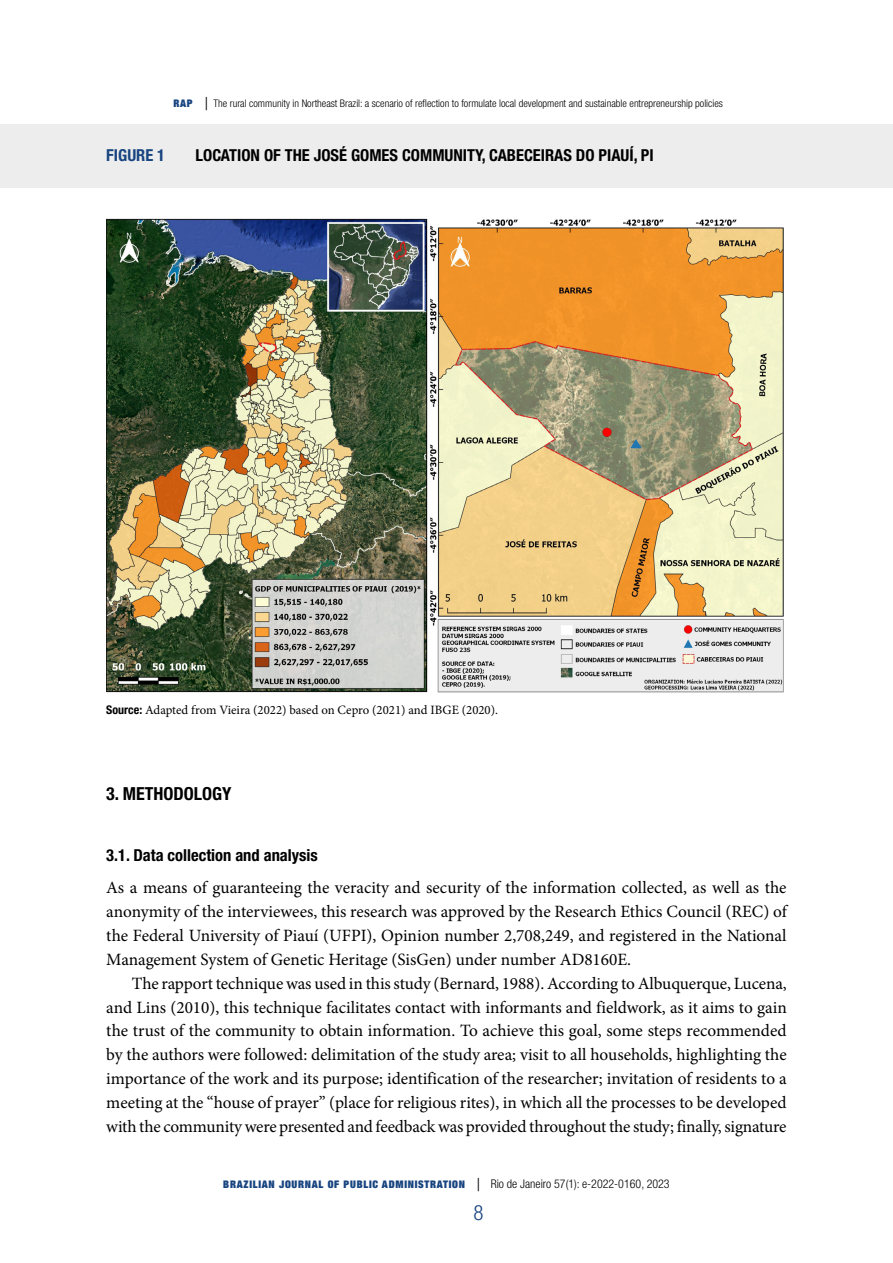
<style>
.page{position:relative;width:893px;height:1263px;background:#fff}
.page>*{position:absolute;margin:0;border:0;box-sizing:border-box;transform-origin:0 0}
.t1{font:300 condensed 21px "Helvetica Neue LT Std";color:#184480}
.t2{font:700 condensed 18px "Helvetica Neue LT Std";color:#000}
.t3{font:17.25px/23.9px "Minion Pro";letter-spacing:-.005em;color:#000;text-align:justify}
.t4{font:700 condensed 16.5px "Helvetica Neue LT Std";color:#000}
.t5{font:700 condensed 16.5px "Helvetica Neue LT Std";color:#184480}
.t6{font:12.75px "Minion Pro";color:#000}
.t7{font:300 condensed 10.5px "Helvetica Neue LT Std";color:#000}
.t8{font:900 expanded 10.5px "Helvetica Neue";letter-spacing:.07em;color:#184480}
.s1{font-family:"Helvetica Neue";font-weight:900;font-stretch:expanded;color:#184480}
.s2{font-size:18px}
.s3{font-family:"Helvetica Neue LT Std";font-weight:700;font-stretch:condensed;font-size:12px}
.s4{font-family:"Helvetica Neue LT Std";font-weight:300;font-stretch:condensed;font-size:18px;color:#000}
.s5{font-family:"Helvetica Neue LT Std";font-weight:300;font-stretch:condensed;font-size:12px;color:#000}
</style>
<div class="page">
<div style="left:0;top:124px;width:892px;height:63px;background:#ededed"></div>
<img style="left:106px;top:218px;width:678px;height:475px">
<p class="t7" style="left:173px;top:98px;width:551px"><span class="s1">RAP</span> <span class="s2">|</span> The rural community in Northeast Brazil: a scenario of reflection to formulate local development and sustainable entrepreneurship policies</p>
<p class="t5" style="left:106px;top:145px;width:60px">FIGURE 1</p>
<p class="t4" style="left:196px;top:145px;width:460px">LOCATION OF THE JOSÉ GOMES COMMUNITY, CABECEIRAS DO PIAUÍ, PI</p>
<p class="t6" style="left:106px;top:701px;width:393px"><span class="s3">Source:</span> Adapted from Vieira (2022) based on Cepro (2021) and IBGE (2020).</p>
<p class="t2" style="left:106px;top:782px;width:127px">3. METHODOLOGY</p>
<p class="t4" style="left:106px;top:845px;width:213px">3.1. Data collection and analysis</p>
<p class="t3" style="left:106px;top:876px;width:682px">As a means of guaranteeing the veracity and security of the information collected, as well as the anonymity of the interviewees, this research was approved by the Research Ethics Council (REC) of the Federal University of Piauí (UFPI), Opinion number 2,708,249, and registered in the National Management System of Genetic Heritage (SisGen) under number AD8160E.</p>
<p class="t3" style="left:106px;top:971px;width:682px;text-indent:26px">The rapport technique was used in this study (Bernard, 1988). According to Albuquerque, Lucena, and Lins (2010), this technique facilitates contact with informants and fieldwork, as it aims to gain the trust of the community to obtain information. To achieve this goal, some steps recommended by the authors were followed: delimitation of the study area; visit to all households, highlighting the importance of the work and its purpose; identification of the researcher; invitation of residents to a meeting at the “house of prayer” (place for religious rites), in which all the processes to be developed with the community were presented and feedback was provided throughout the study; finally, signature</p>
<p class="t8" style="left:223px;top:1177px;width:448px">BRAZILIAN JOURNAL OF PUBLIC ADMINISTRATION <span class="s4">|</span> <span class="s5">Rio de Janeiro 57(1): e-2022-0160, 2023</span></p>
<p class="t1" style="left:473px;top:1200px;width:12px">8</p>
</div>
